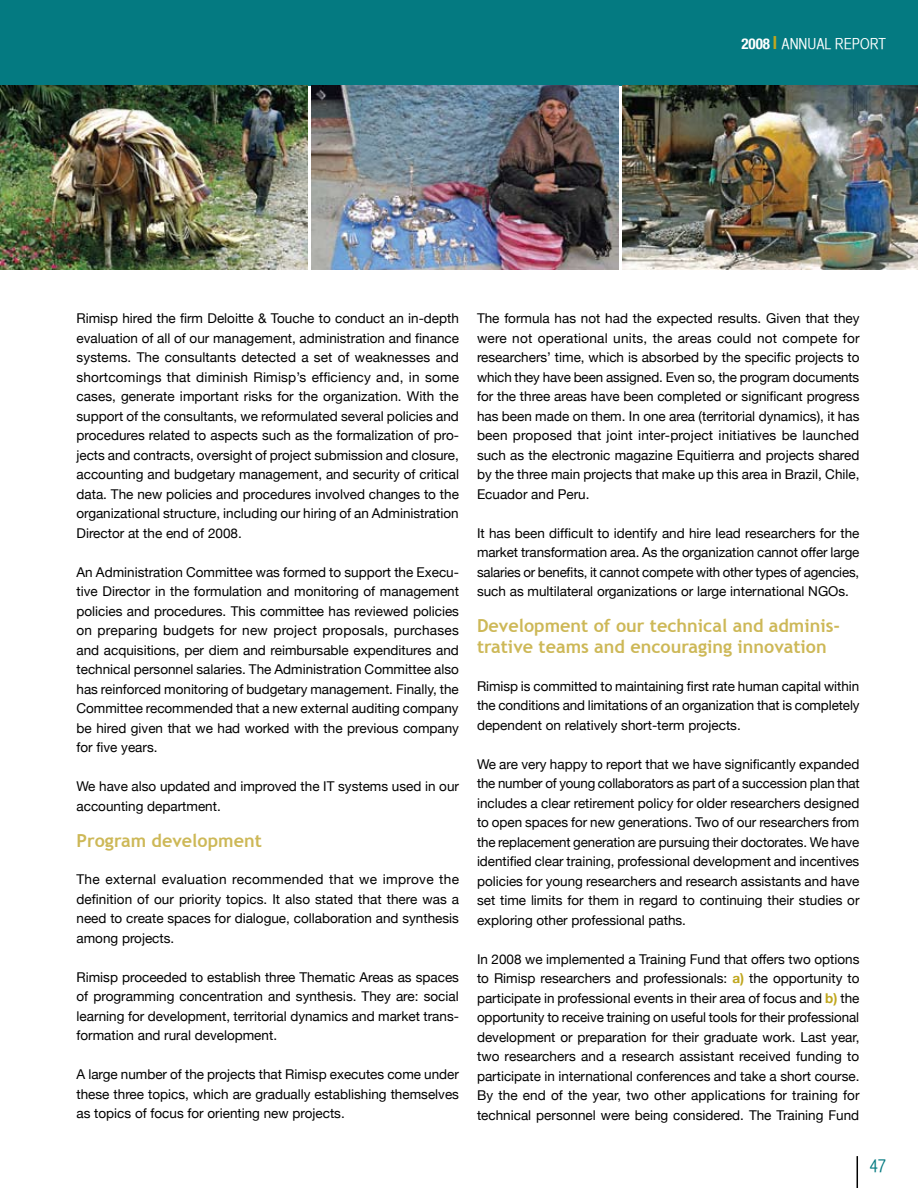
<style>
.page{position:relative;width:918px;height:1188px;background:#fff}
.page>*{position:absolute;margin:0;border:0;box-sizing:border-box;transform-origin:0 0}
.t1{font:700 18px/21px "Trebuchet MS";color:#cdb857}
.t2{font:18px "Helvetica CY Plain";color:#047a81}
.t3{font:15px "Helvetica CY Plain";color:#fff}
.t4{font:13.5px/19.5px "Helvetica Neue";color:#000;text-align:justify}
.s1{font-family:"Helvetica Neue";font-weight:700;font-stretch:condensed}
.s2{font-family:"Helvetica Neue";font-weight:700;font-stretch:condensed;font-size:18px;color:#c0a71f}
.s3{font-weight:700;color:#c0a71f}
</style>
<div class="page">
<hr style="left:857px;top:1156px;width:1px;height:32px;background:#000">
<div style="left:0;top:0;width:918px;height:85px;background:#047a81"></div>
<img style="left:0;top:85px;width:307px;height:185px">
<img style="left:311px;top:85px;width:307px;height:185px">
<img style="left:622px;top:85px;width:296px;height:185px">
<p class="t3" style="left:741px;top:35px;width:146px"><span class="s1">2008</span> <span class="s2">l</span> ANNUAL REPORT</p>
<p class="t4" style="left:77px;top:309px;width:384px">Rimisp hired the firm Deloitte &amp; Touche to conduct an in-depth evaluation of all of our management, administration and finance systems. The consultants detected a set of weaknesses and shortcomings that diminish Rimisp’s efficiency and, in some cases, generate important risks for the organization. With the support of the consultants, we reformulated several policies and procedures related to aspects such as the formalization of pro&shy;jects and contracts, oversight of project submission and closure, accounting and budgetary management, and security of critical data. The new policies and procedures involved changes to the organizational structure, including our hiring of an Administration Director at the end of 2008.</p>
<p class="t4" style="left:77px;top:562px;width:384px">An Administration Committee was formed to support the Execu&shy;tive Director in the formulation and monitoring of management policies and procedures. This committee has reviewed policies on preparing budgets for new project proposals, purchases and acquisitions, per diem and reimbursable expenditures and technical personnel salaries. The Administration Committee also has reinforced monitoring of budgetary management. Finally, the Committee recommended that a new external auditing company be hired given that we had worked with the previous company for five years.</p>
<p class="t4" style="left:77px;top:777px;width:384px">We have also updated and improved the IT systems used in our accounting department.</p>
<h1 class="t1" style="left:77px;top:830px;width:187px">Program development</h1>
<p class="t4" style="left:77px;top:870px;width:384px">The external evaluation recommended that we improve the definition of our priority topics. It also stated that there was a need to create spaces for dialogue, collaboration and synthesis among projects.</p>
<p class="t4" style="left:77px;top:967px;width:384px">Rimisp proceeded to establish three Thematic Areas as spaces of programming concentration and synthesis. They are: social learning for development, territorial dynamics and market trans&shy;formation and rural development.</p>
<p class="t4" style="left:77px;top:1065px;width:384px">A large number of the projects that Rimisp executes come under these three topics, which are gradually establishing themselves as topics of focus for orienting new projects.</p>
<p class="t4" style="left:477px;top:309px;width:384px">The formula has not had the expected results. Given that they were not operational units, the areas could not compete for researchers’ time, which is absorbed by the specific projects to which they have been assigned. Even so, the program documents for the three areas have been completed or significant progress has been made on them. In one area (territorial dynamics), it has been proposed that joint inter-project initiatives be launched such as the electronic magazine Equitierra and projects shared by the three main projects that make up this area in Brazil, Chile, Ecuador and Peru.</p>
<p class="t4" style="left:477px;top:523px;width:384px">It has been difficult to identify and hire lead researchers for the market transformation area. As the organization cannot offer large salaries or benefits, it cannot compete with other types of agencies, such as multilateral organizations or large international NGOs.</p>
<h1 class="t1" style="left:477px;top:615px;width:365px">Development of our technical and adminis&shy;trative teams and encouraging innovation</h1>
<p class="t4" style="left:477px;top:676px;width:384px">Rimisp is committed to maintaining first rate human capital within the conditions and limitations of an organization that is completely dependent on relatively short-term projects.</p>
<p class="t4" style="left:477px;top:754px;width:384px">We are very happy to report that we have significantly expanded the number of young collaborators as part of a succession plan that includes a clear retirement policy for older researchers designed to open spaces for new generations. Two of our researchers from the replacement generation are pursuing their doctorates. We have identified clear training, professional development and incentives policies for young researchers and research assistants and have set time limits for them in regard to continuing their studies or exploring other professional paths.</p>
<p class="t4" style="left:477px;top:949px;width:384px">In 2008 we implemented a Training Fund that offers two options to Rimisp researchers and professionals: <span class="s3">a)</span> the opportunity to participate in professional events in their area of focus and <span class="s3">b)</span> the opportunity to receive training on useful tools for their professional development or preparation for their graduate work. Last year, two researchers and a research assistant received funding to participate in international conferences and take a short course.<br>By the end of the year, two other applications for training for technical personnel were being considered. The Training Fund</p>
<h1 class="t2" style="left:870px;top:1156px;width:18px">47</h1>
</div>
